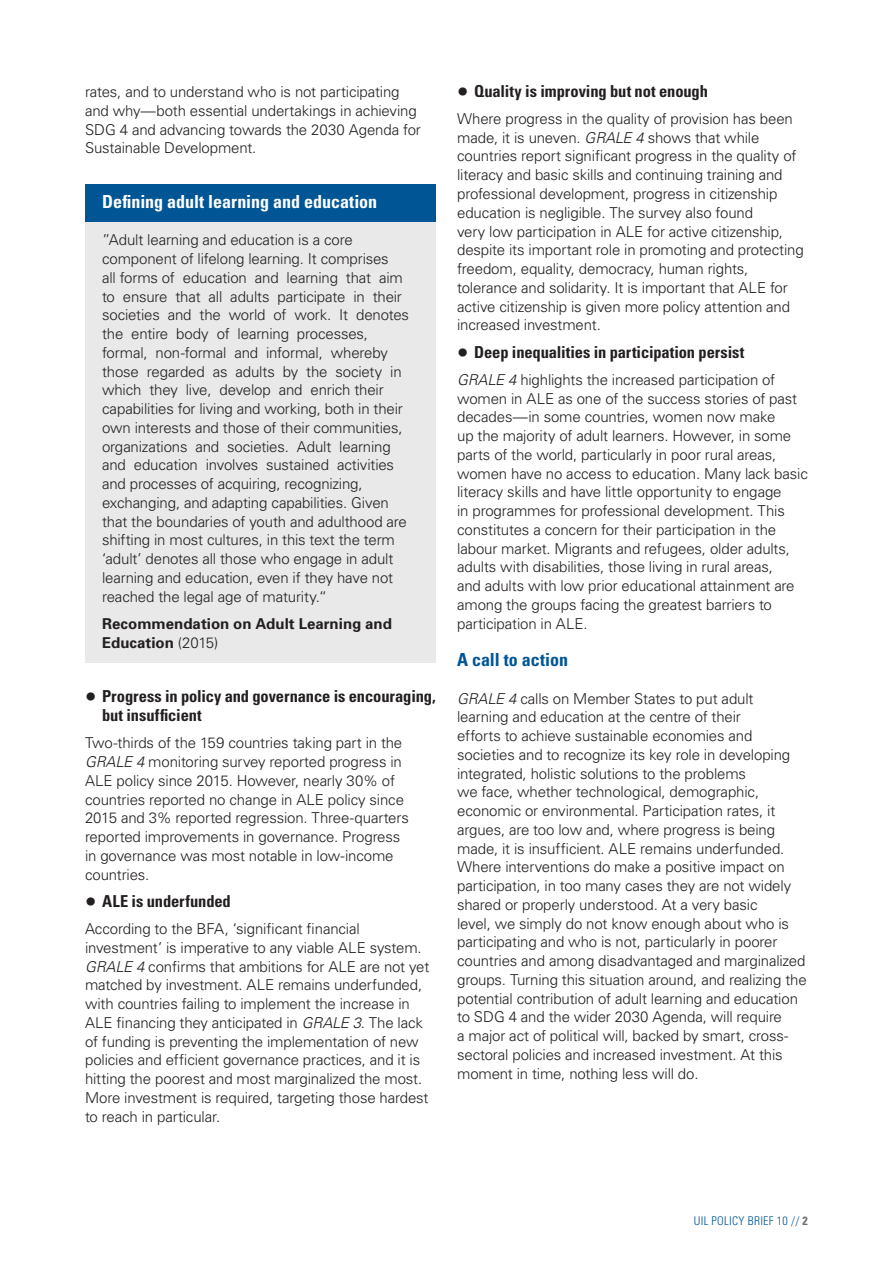
<style>
.page{position:relative;width:893px;height:1263px;background:#fff}
.page>*{position:absolute;margin:0;border:0;box-sizing:border-box;transform-origin:0 0}
.t1{font:700 condensed 18px "Univers";color:#fff}
.t2{font:700 condensed 18px "Univers";color:#005595}
.t3{font:700 condensed 16.5px/18.8px "Univers";letter-spacing:-.005em;color:#231f20}
.t4{font:300 15px/18.8px "Univers";letter-spacing:-.01em;color:#231f20}
.t5{font:700 15px/18.8px "Univers";color:#231f20}
.t6{font:300 condensed 12px "Univers";letter-spacing:.025em;color:#005595}
.s1{font-weight:300}
.s2{font-family:"Newspaper Pi BT";font-weight:400;font-stretch:normal}
.s3{font-style:italic}
.s4{font-weight:700;color:#6c6d70}
</style>
<div class="page">
<div style="left:85px;top:202px;width:351px;height:461px;background:#e9e9e9"></div>
<div style="left:85px;top:184px;width:351px;height:37px;background:#005595"></div>
<p class="t4" style="left:85px;top:82px;width:337px">rates, and to understand who is not participating and why—both essential undertakings in achieving SDG 4 and advancing towards the 2030 Agenda for Sustainable Development.</p>
<p class="t1" style="left:102px;top:190px;width:277px">Defining adult learning and education</p>
<p class="t4" style="left:102px;top:230px;width:309px">”Adult learning and education is a core component of lifelong learning. It comprises<br>all forms of education and learning that aim to ensure that all adults participate in their societies and the world of work. It denotes the entire body of learning processes, formal, non-formal and informal, whereby those regarded as adults by the society in which they live, develop and enrich their capabilities for living and working, both in their own interests and those of their communities, organizations and societies. Adult learning and education involves sustained activities and processes of acquiring, recognizing, exchanging, and adapting capabilities. Given that the boundaries of youth and adulthood are shifting in most cultures, in this text the term ‘adult’ denotes all those who engage in adult learning and education, even if they have not reached the legal age of maturity.“</p>
<p class="t5" style="left:102px;top:614px;width:291px">Recommendation on Adult Learning and<br>Education <span class="s1">(2015)</span></p>
<p class="t3" style="left:102px;top:687px;width:335px;text-indent:-17px"><span class="s2">q</span> Progress in policy and governance is encouraging, but insufficient</p>
<p class="t4" style="left:85px;top:733px;width:325px">Two-thirds of the 159 countries taking part in the <span class="s3">GRALE 4</span> monitoring survey reported progress in ALE policy since 2015. However, nearly 30% of countries reported no change in ALE policy since 2015 and 3% reported regression. Three-quarters reported improvements in governance. Progress in governance was most notable in low-income countries.</p>
<p class="t3" style="left:85px;top:891px;width:147px"><span class="s2">q</span> ALE is underfunded</p>
<p class="t4" style="left:85px;top:919px;width:346px">According to the BFA, ‘significant financial investment’ is imperative to any viable ALE system.<br><span class="s3">GRALE 4</span> confirms that ambitions for ALE are not yet matched by investment. ALE remains underfunded, with countries failing to implement the increase in ALE financing they anticipated in <span class="s3">GRALE 3</span>. The lack of funding is preventing the implementation of new policies and efficient governance practices, and it is hitting the poorest and most marginalized the most.<br>More investment is required, targeting those hardest to reach in particular.</p>
<p class="t3" style="left:457px;top:81px;width:252px"><span class="s2">q</span> Quality is improving but not enough</p>
<p class="t4" style="left:457px;top:109px;width:348px">Where progress in the quality of provision has been made, it is uneven. <span class="s3">GRALE 4</span> shows that while countries report significant progress in the quality of literacy and basic skills and continuing training and professional development, progress in citizenship education is negligible. The survey also found<br>very low participation in ALE for active citizenship, despite its important role in promoting and protecting freedom, equality, democracy, human rights, tolerance and solidarity. It is important that ALE for active citizenship is given more policy attention and increased investment.</p>
<p class="t3" style="left:457px;top:342px;width:289px"><span class="s2">q</span> Deep inequalities in participation persist</p>
<p class="t4" style="left:457px;top:370px;width:352px"><span class="s3">GRALE 4</span> highlights the increased participation of women in ALE as one of the success stories of past decades—in some countries, women now make<br>up the majority of adult learners. However, in some parts of the world, particularly in poor rural areas, women have no access to education. Many lack basic literacy skills and have little opportunity to engage<br>in programmes for professional development. This constitutes a concern for their participation in the labour market. Migrants and refugees, older adults, adults with disabilities, those living in rural areas,<br>and adults with low prior educational attainment are among the groups facing the greatest barriers to participation in ALE.</p>
<p class="t2" style="left:457px;top:649px;width:112px">A call to action</p>
<p class="t4" style="left:457px;top:688px;width:351px"><span class="s3">GRALE 4</span> calls on Member States to put adult learning and education at the centre of their<br>efforts to achieve sustainable economies and societies and to recognize its key role in developing integrated, holistic solutions to the problems<br>we face, whether technological, demographic, economic or environmental. Participation rates, it argues, are too low and, where progress is being made, it is insufficient. ALE remains underfunded.<br>Where interventions do make a positive impact on participation, in too many cases they are not widely shared or properly understood. At a very basic<br>level, we simply do not know enough about who is participating and who is not, particularly in poorer countries and among disadvantaged and marginalized groups. Turning this situation around, and realizing the potential contribution of adult learning and education to SDG 4 and the wider 2030 Agenda, will require<br>a major act of political will, backed by smart, cross&shy;sectoral policies and increased investment. At this moment in time, nothing less will do.</p>
<p class="t6" style="left:694px;top:1214px;width:116px">UIL POLICY BRIEF 10 // <span class="s4">2</span></p>
</div>
